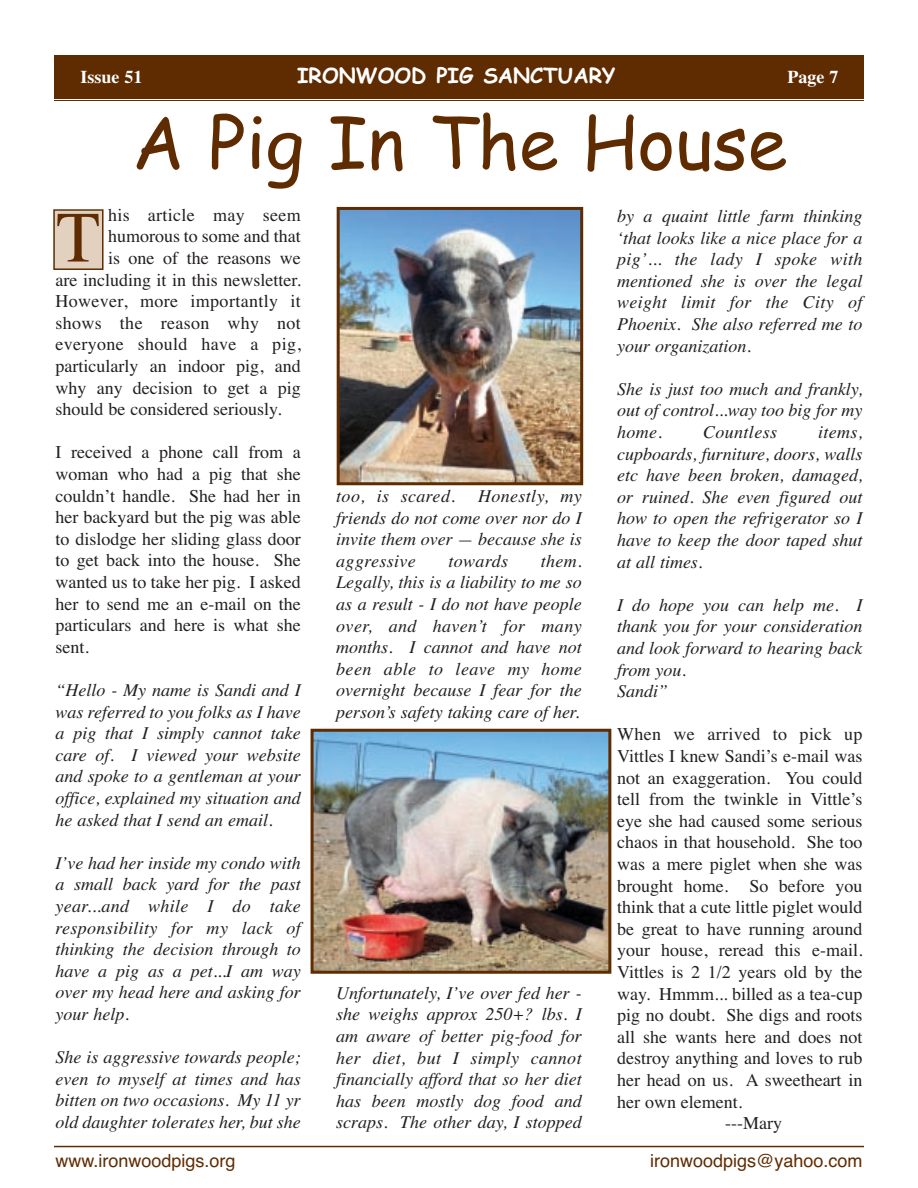
<style>
.page{position:relative;width:918px;height:1188px;background:#fff}
.page>*{position:absolute;margin:0;border:0;box-sizing:border-box;transform-origin:0 0}
.t1{font:72px "Comic Sans MS";color:#5f2b00}
.t2{font:72px "Times";color:#5f2b00}
.t3{font:700 21px "Comic Sans MS";color:#fff}
.t4{font:italic 18px/21.6px "Times";color:#231f20;text-align:justify}
.t5{font:18px/21.6px "Times";color:#231f20;text-align:justify}
.t6{font:18px "Times";letter-spacing:.02em;color:#231f20}
.t7{font:18px "Helvetica";color:#5f2b00}
.t8{font:italic 18px "Times";letter-spacing:.02em;color:#231f20}
.t9{font:700 18px "Times";color:#fff}
</style>
<div class="page">
<div style="left:54px;top:56px;width:810px;height:43px;background:#5f2b00"></div>
<hr style="left:54px;top:100px;width:810px;height:1px;background:#5f2b00">
<hr style="left:54px;top:1146px;width:810px;height:1px;background:#5f2b00">
<img style="left:341px;top:211px;width:238px;height:270px">
<div style="left:337px;top:207px;width:246px;height:278px;border:3px solid #5f2b00"></div>
<img style="left:315px;top:733px;width:292px;height:237px">
<div style="left:311px;top:729px;width:300px;height:245px;border:3px solid #5f2b00"></div>
<div style="left:55px;top:211px;width:47px;height:57px;background:#e3d1c0"></div>
<div style="left:53px;top:209px;width:51px;height:61px;border:2px solid #5f2b00"></div>
<p class="t9" style="left:80px;top:66px;width:63px">Issue 51</p>
<p class="t3" style="left:297px;top:63px;width:320px">IRONWOOD PIG SANCTUARY</p>
<p class="t9" style="left:788px;top:66px;width:52px">Page 7</p>
<h1 class="t1" style="left:132px;top:102px;width:657px">A Pig In The House</h1>
<p class="t6" style="left:108px;top:204px;width:194px">his article may seem</p>
<p class="t5" style="left:108px;top:225px;width:194px">humorous to some and that</p>
<p class="t5" style="left:108px;top:247px;width:194px">is one of the reasons we</p>
<p class="t5" style="left:55px;top:269px;width:247px">are including it in this newsletter.</p>
<p class="t6" style="left:55px;top:290px;width:247px">However, more importantly it</p>
<p class="t6" style="left:55px;top:312px;width:247px">shows the reason why not</p>
<p class="t6" style="left:55px;top:334px;width:247px">everyone should have a pig,</p>
<p class="t5" style="left:55px;top:355px;width:247px">particularly an indoor pig, and</p>
<p class="t5" style="left:55px;top:377px;width:247px">why any decision to get a pig</p>
<p class="t5" style="left:55px;top:398px;width:228px">should be considered seriously.</p>
<p class="t5" style="left:55px;top:441px;width:247px">I received a phone call from a woman who had a pig that she couldn’t handle. She had her in her backyard but the pig was able to dislodge her sliding glass door to get back into the house. She wanted us to take her pig. I asked her to send me an e-mail on the particulars and here is what she sent.</p>
<p class="t4" style="left:55px;top:679px;width:247px">“Hello - My name is Sandi and I was referred to you folks as I have a pig that I simply cannot take care of. I viewed your website and spoke to a gentleman at your office, explained my situation and he asked that I send an email.</p>
<p class="t4" style="left:55px;top:852px;width:247px">I’ve had her inside my condo with a small back yard for the past year...and while I do take responsibility for my lack of thinking the decision through to have a pig as a pet...I am way over my head here and asking for your help.</p>
<p class="t4" style="left:55px;top:1046px;width:247px">She is aggressive towards people; even to myself at times and has bitten on two occasions. My 11 yr old daughter tolerates her, but she</p>
<h1 class="t2" style="left:56px;top:195px;width:45px">T</h1>
<p class="t8" style="left:336px;top:485px;width:120px">too, is scared.</p>
<p class="t4" style="left:336px;top:485px;width:247px;text-indent:142px">Honestly, my friends do not come over nor do I invite them over — because she is aggressive</p>
<p class="t8" style="left:449px;top:550px;width:61px">towards</p>
<p class="t4" style="left:336px;top:550px;width:247px;text-indent:204px">them.<br>Legally, this is a liability to me so as a result - I do not have people over, and haven’t for many months. I cannot and have not been able to leave my home overnight because I fear for the person’s safety taking care of her.</p>
<p class="t4" style="left:336px;top:982px;width:247px">Unfortunately, I’ve over fed her - she weighs approx 250+? lbs. I am aware of better pig-food for her diet, but I simply cannot financially afford that so her diet has been mostly dog food and scraps. The other day, I stopped</p>
<p class="t4" style="left:617px;top:205px;width:247px">by a quaint little farm thinking ‘that looks like a nice place for a pig’... the lady I spoke with mentioned she is over the legal weight limit for the City of Phoenix. She also referred me to your organization.</p>
<p class="t4" style="left:617px;top:378px;width:247px">She is just too much and frankly, out of control...way too big for my home.</p>
<p class="t8" style="left:703px;top:421px;width:75px">Countless</p>
<p class="t4" style="left:617px;top:421px;width:247px;text-indent:201px">items, cupboards, furniture, doors, walls etc have been broken, damaged, or ruined. She even figured out how to open the refrigerator so I have to keep the door taped shut at all times.</p>
<p class="t4" style="left:617px;top:594px;width:247px;text-align:left">I do hope you can help me. I thank you for your consideration and look forward to hearing back from you.<br>Sandi”</p>
<p class="t6" style="left:617px;top:724px;width:247px">When we arrived to pick up</p>
<p class="t5" style="left:617px;top:745px;width:247px">Vittles I knew Sandi’s e-mail was</p>
<p class="t5" style="left:617px;top:767px;width:247px">not an exaggeration. You could</p>
<p class="t5" style="left:617px;top:788px;width:247px">tell from the twinkle in Vittle’s</p>
<p class="t5" style="left:617px;top:810px;width:247px">eye she had caused some serious</p>
<p class="t5" style="left:617px;top:831px;width:247px">chaos in that household. She too</p>
<p class="t5" style="left:617px;top:853px;width:247px">was a mere piglet when she was</p>
<p class="t5" style="left:617px;top:875px;width:247px">brought home. So before you</p>
<p class="t5" style="left:617px;top:896px;width:247px">think that a cute little piglet would</p>
<p class="t5" style="left:617px;top:918px;width:247px">be great to have running around</p>
<p class="t5" style="left:617px;top:939px;width:247px">your house, reread this e-mail.</p>
<p class="t5" style="left:617px;top:961px;width:247px">Vittles is 2 1/2 years old by the</p>
<p class="t5" style="left:617px;top:983px;width:247px">way. Hmmm... billed as a tea-cup</p>
<p class="t5" style="left:617px;top:1004px;width:247px">pig no doubt. She digs and roots</p>
<p class="t5" style="left:617px;top:1026px;width:247px">all she wants here and does not</p>
<p class="t5" style="left:617px;top:1047px;width:247px">destroy anything and loves to rub</p>
<p class="t5" style="left:617px;top:1069px;width:247px">her head on us. A sweetheart in</p>
<p class="t5" style="left:617px;top:1091px;width:127px">her own element.</p>
<p class="t5" style="left:725px;top:1112px;width:58px">---Mary</p>
<p class="t7" style="left:56px;top:1150px;width:182px">www.ironwoodpigs.org</p>
<p class="t7" style="left:650px;top:1150px;width:214px">ironwoodpigs@yahoo.com</p>
</div>
